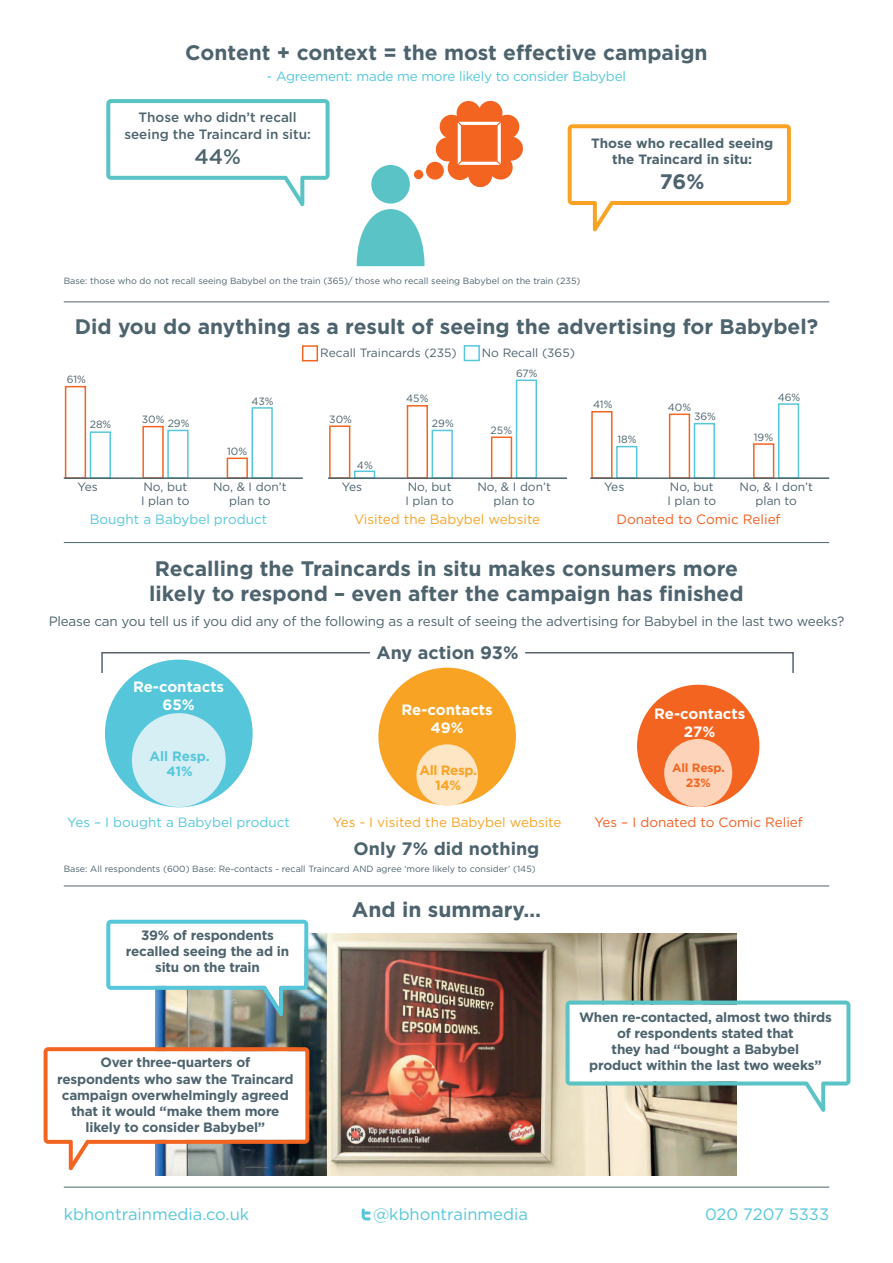
<style>
.page{position:relative;width:893px;height:1263px;background:#fff}
.page>*{position:absolute;margin:0;border:0;box-sizing:border-box;transform-origin:0 0}
.t1{font:700 21px/25.2px "Gotham";color:#4d636d}
.t2{font:500 21px "Gotham";color:#4d636d}
.t3{font:700 18px "Gotham";color:#4d636d}
.t4{font:16.5px "Gotham";color:#56c7db}
.t5{font:700 15px/18px "Gotham";color:#fff;text-align:center}
.t6{font:700 13.5px/16.2px "Gotham";letter-spacing:-.015em;color:#4d636d;text-align:center}
.t7{font:13.5px "Gotham";letter-spacing:-.015em;color:#4d636d}
.t8{font:13.5px "Gotham";letter-spacing:-.015em;color:#56c7db}
.t9{font:13.5px "Gotham";color:#f9a325}
.t10{font:500 13.5px/16.2px "Gotham";color:#4d636d;text-align:center}
.t11{font:13.5px "Gotham";color:#f25e21}
.t12{font:700 13.5px/15px "Gotham";color:#56c7db;text-align:center}
.t13{font:700 13.5px/15px "Gotham";letter-spacing:-.025em;color:#f9a325;text-align:center}
.t14{font:12px/13.5px "Gotham";color:#4d636d;text-align:center}
.t15{font:700 12px/15px "Gotham";letter-spacing:-.01em;color:#f36421;text-align:center}
.t16{font:10.5px "Gotham";color:#4d636d}
.t17{font:9px "Gotham";color:#4d636d}
</style>
<div class="page">
<img style="left:156px;top:934px;width:581px;height:241px">
<svg style="left:106px;top:99px;width:224px;height:107px"></svg>
<svg style="left:106px;top:920px;width:202px;height:96px"></svg>
<svg style="left:44px;top:1047px;width:265px;height:123px"></svg>
<svg style="left:566px;top:1000px;width:284px;height:112px"></svg>
<hr style="left:64px;top:301px;width:765px;height:1px;background:#4d636d">
<hr style="left:64px;top:542px;width:765px;height:1px;background:#4d636d">
<hr style="left:64px;top:885px;width:765px;height:1px;background:#4d636d">
<svg style="left:568px;top:124px;width:223px;height:107px"></svg>
<svg style="left:357px;top:165px;width:68px;height:101px"></svg>
<div style="left:426px;top:162px;width:18px;height:18px;background:#f36421;border-radius:50%"></div>
<div style="left:414px;top:170px;width:9px;height:9px;background:#f36421;border-radius:50%"></div>
<svg style="left:435px;top:100px;width:88px;height:88px"></svg>
<div style="left:105px;top:660px;width:148px;height:147px;background:#56c7db;border-radius:50%"></div>
<div style="left:132px;top:713px;width:94px;height:94px;background:#d6eff5;border-radius:50%"></div>
<div style="left:378px;top:668px;width:138px;height:137px;background:#f9a325;border-radius:50%"></div>
<div style="left:416px;top:744px;width:62px;height:62px;background:#fee5c3;border-radius:50%"></div>
<div style="left:637px;top:685px;width:122px;height:122px;background:#f36421;border-radius:50%"></div>
<div style="left:664px;top:739px;width:68px;height:68px;background:#fdd4b9;border-radius:50%"></div>
<hr style="left:64px;top:1187px;width:765px;height:1px;background:#4d636d">
<svg style="left:362px;top:1208px;width:9px;height:12px"></svg>
<svg style="left:101px;top:652px;width:269px;height:22px"></svg>
<svg style="left:525px;top:652px;width:269px;height:21px"></svg>
<div style="left:65px;top:386px;width:21px;height:93px;border:2px solid #f36421"></div>
<div style="left:329px;top:425px;width:21px;height:54px;border:2px solid #f36421"></div>
<div style="left:591px;top:411px;width:21px;height:68px;border:2px solid #f36421"></div>
<div style="left:142px;top:426px;width:22px;height:53px;border:2px solid #f36421"></div>
<div style="left:407px;top:405px;width:21px;height:74px;border:2px solid #f36421"></div>
<div style="left:302px;top:345px;width:16px;height:16px;border:2px solid #f36421"></div>
<div style="left:669px;top:414px;width:21px;height:65px;border:2px solid #f36421"></div>
<div style="left:227px;top:458px;width:21px;height:21px;border:2px solid #f36421"></div>
<div style="left:491px;top:436px;width:21px;height:43px;border:2px solid #f36421"></div>
<div style="left:753px;top:443px;width:21px;height:36px;border:2px solid #f36421"></div>
<div style="left:90px;top:431px;width:21px;height:48px;border:2px solid #56c7db"></div>
<div style="left:354px;top:470px;width:21px;height:9px;border:2px solid #56c7db"></div>
<div style="left:616px;top:446px;width:21px;height:33px;border:2px solid #56c7db"></div>
<div style="left:167px;top:430px;width:22px;height:49px;border:2px solid #56c7db"></div>
<div style="left:432px;top:430px;width:21px;height:49px;border:2px solid #56c7db"></div>
<div style="left:464px;top:345px;width:16px;height:16px;border:2px solid #56c7db"></div>
<div style="left:694px;top:423px;width:21px;height:56px;border:2px solid #56c7db"></div>
<div style="left:252px;top:407px;width:21px;height:72px;border:2px solid #56c7db"></div>
<div style="left:516px;top:379px;width:21px;height:100px;border:2px solid #56c7db"></div>
<div style="left:778px;top:403px;width:21px;height:76px;border:2px solid #56c7db"></div>
<hr style="left:64px;top:477px;width:239px;height:2px;background:#4d636d">
<hr style="left:328px;top:477px;width:239px;height:2px;background:#4d636d">
<hr style="left:590px;top:477px;width:239px;height:2px;background:#4d636d">
<h1 class="t1" style="left:185px;top:40px;width:524px">Content + context = the most effective campaign</h1>
<p class="t8" style="left:267px;top:68px;width:361px">- Agreement: made me more likely to consider Babybel</p>
<p class="t10" style="left:124px;top:109px;width:188px">Those who didn’t recall seeing the Traincard in situ:</p>
<h1 class="t2" style="left:194px;top:143px;width:48px">44%</h1>
<p class="t6" style="left:591px;top:135px;width:184px">Those who recalled seeing the Traincard in situ:</p>
<h1 class="t1" style="left:660px;top:169px;width:46px">76%</h1>
<p class="t17" style="left:64px;top:275px;width:518px">Base: those who do not recall seeing Babybel on the train (365)/ those who recall seeing Babybel on the train (235)</p>
<h1 class="t1" style="left:75px;top:313px;width:745px">Did you do anything as a result of seeing the advertising for Babybel?</h1>
<p class="t16" style="left:67px;top:372px;width:21px">61%</p>
<p class="t16" style="left:90px;top:418px;width:23px">28%</p>
<p class="t14" style="left:320px;top:346px;width:138px">Recall Traincards (235)</p>
<p class="t14" style="left:482px;top:346px;width:95px">No Recall (365)</p>
<p class="t16" style="left:251px;top:394px;width:24px">43%</p>
<p class="t16" style="left:406px;top:391px;width:24px">45%</p>
<p class="t16" style="left:329px;top:413px;width:24px">30%</p>
<p class="t16" style="left:142px;top:413px;width:24px">30%</p>
<p class="t16" style="left:168px;top:416px;width:23px">29%</p>
<p class="t16" style="left:432px;top:416px;width:23px">29%</p>
<p class="t16" style="left:227px;top:444px;width:22px">10%</p>
<p class="t16" style="left:357px;top:458px;width:17px">4%</p>
<p class="t16" style="left:516px;top:366px;width:23px">67%</p>
<p class="t16" style="left:491px;top:423px;width:23px">25%</p>
<p class="t16" style="left:593px;top:398px;width:21px">41%</p>
<p class="t16" style="left:617px;top:433px;width:21px">18%</p>
<p class="t16" style="left:668px;top:401px;width:25px">40%</p>
<p class="t16" style="left:694px;top:410px;width:23px">36%</p>
<p class="t16" style="left:778px;top:391px;width:24px">46%</p>
<p class="t16" style="left:754px;top:431px;width:21px">19%</p>
<p class="t14" style="left:78px;top:480px;width:22px">Yes</p>
<p class="t14" style="left:144px;top:480px;width:45px">No, but</p>
<p class="t14" style="left:342px;top:480px;width:22px">Yes</p>
<p class="t14" style="left:604px;top:480px;width:22px">Yes</p>
<p class="t14" style="left:141px;top:493px;width:50px">I plan to</p>
<p class="t14" style="left:213px;top:480px;width:75px">No, &amp; I don’t plan to</p>
<p class="t14" style="left:405px;top:480px;width:50px;text-align:left">No, but<br>I plan to</p>
<p class="t14" style="left:667px;top:480px;width:50px;text-align:left">No, but<br>I plan to</p>
<p class="t14" style="left:477px;top:480px;width:75px">No, &amp; I don’t plan to</p>
<p class="t14" style="left:740px;top:480px;width:75px">No, &amp; I don’t plan to</p>
<p class="t8" style="left:90px;top:511px;width:179px">Bought a Babybel product</p>
<p class="t9" style="left:354px;top:511px;width:188px">Visited the Babybel website</p>
<p class="t11" style="left:617px;top:511px;width:165px">Donated to Comic Relief</p>
<h1 class="t1" style="left:149px;top:556px;width:596px">Recalling the Traincards in situ makes consumers more likely to respond – even after the campaign has finished</h1>
<p class="t7" style="left:49px;top:613px;width:797px">Please can you tell us if you did any of the following as a result of seeing the advertising for Babybel in the last two weeks?</p>
<p class="t5" style="left:133px;top:677px;width:93px">Re-contacts<br>65%</p>
<p class="t12" style="left:149px;top:749px;width:62px">All Resp.<br>41%</p>
<p class="t8" style="left:67px;top:813px;width:224px">Yes – I bought a Babybel product</p>
<h2 class="t3" style="left:376px;top:640px;width:144px">Any action 93%</h2>
<p class="t5" style="left:402px;top:701px;width:93px">Re-contacts<br>49%</p>
<p class="t13" style="left:419px;top:763px;width:59px">All Resp.<br>14%</p>
<p class="t9" style="left:333px;top:813px;width:230px">Yes - I visited the Babybel website</p>
<h2 class="t3" style="left:353px;top:837px;width:187px">Only 7% did nothing</h2>
<p class="t17" style="left:64px;top:862px;width:473px">Base: All respondents (600) Base: Re-contacts - recall Traincard AND agree ‘more likely to consider’ (145)</p>
<p class="t6" style="left:126px;top:927px;width:165px">39% of respondents recalled seeing the ad in situ on the train</p>
<p class="t6" style="left:57px;top:1054px;width:238px">Over three-quarters of respondents who saw the Traincard campaign overwhelmingly agreed that it would “make them more likely to consider Babybel”</p>
<h1 class="t1" style="left:352px;top:896px;width:191px">And in summary…</h1>
<p class="t5" style="left:654px;top:704px;width:93px">Re-contacts<br>27%</p>
<p class="t15" style="left:672px;top:760px;width:54px">All Resp.<br>23%</p>
<p class="t11" style="left:594px;top:813px;width:210px">Yes – I donated to Comic Relief</p>
<p class="t6" style="left:579px;top:1009px;width:254px">When re-contacted, almost two thirds of respondents stated that<br>they had “bought a Babybel<br>product within the last two weeks”</p>
<p class="t4" style="left:64px;top:1204px;width:187px">kbhontrainmedia.co.uk</p>
<p class="t4" style="left:373px;top:1204px;width:156px">@kbhontrainmedia</p>
<p class="t4" style="left:705px;top:1204px;width:126px">020 7207 5333</p>
</div>
